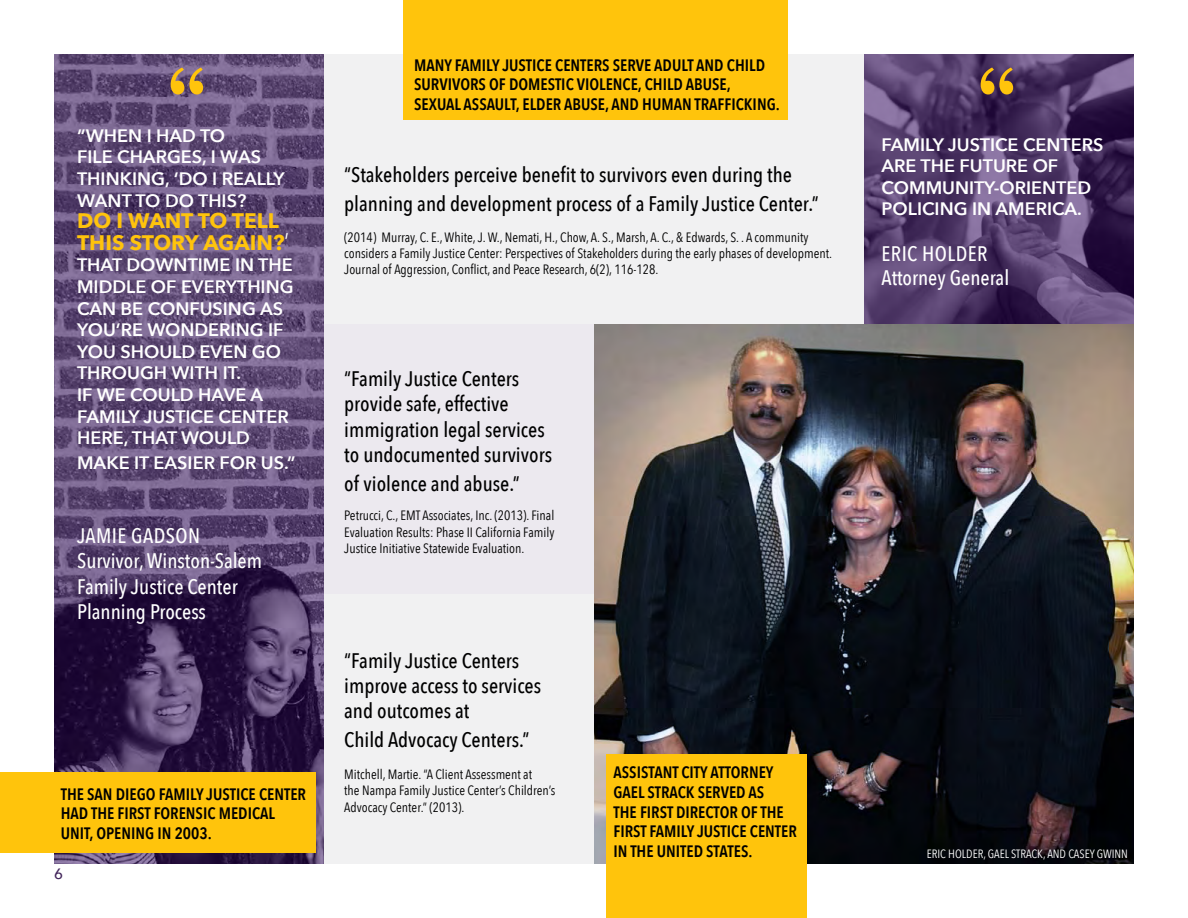
<style>
.page{position:relative;width:1188px;height:918px;background:#fff}
.page>*{position:absolute;margin:0;border:0;box-sizing:border-box;transform-origin:0 0}
.t1{font:500 21px/25.2px "Avenir Next Condensed";color:#000}
.t2{font:500 21px/25.2px "Avenir Next Condensed";color:#fff}
.t3{font:700 21px/21.6px "Avenir Next";color:#ffc40c}
.t4{font:600 18px/21.6px "Avenir Next";color:#fff}
.t5{font:600 16.5px/19.8px "Avenir Next Condensed";color:#000}
.t6{font:500 15px "Avenir Next";color:#42255b}
.t7{font:13.5px/16.2px "Avenir Next Condensed";color:#000}
.t8{font:12px "Avenir Next Condensed";color:#fff}
.s1{font-family:"Avenir Next Condensed";font-weight:400;font-size:24px;color:#fff}
</style>
<div class="page">
<div style="left:324px;top:54px;width:540px;height:270px;background:#f1f1f2"></div>
<div style="left:324px;top:594px;width:270px;height:270px;background:#f1f1f2"></div>
<div style="left:324px;top:324px;width:270px;height:270px;background:#ece9ef"></div>
<img style="left:54px;top:54px;width:270px;height:810px">
<img style="left:864px;top:54px;width:270px;height:270px">
<svg style="left:981px;top:68px;width:32px;height:27px"></svg>
<svg style="left:171px;top:68px;width:32px;height:27px"></svg>
<div style="left:403px;top:0;width:385px;height:120px;background:#ffc40c"></div>
<img style="left:594px;top:324px;width:540px;height:540px">
<div style="left:0;top:772px;width:315px;height:81px;background:#ffc40c"></div>
<div style="left:606px;top:755px;width:200px;height:163px;background:#ffc40c"></div>
<h2 class="t4" style="left:77px;top:124px;width:209px">“WHEN I HAD TO<br>FILE CHARGES, I WAS<br>THINKING, ‘DO I REALLY<br>WANT TO DO THIS?</h2>
<h1 class="t3" style="left:77px;top:210px;width:213px">DO I WANT TO TELL<br>THIS STORY AGAIN?<span class="s1">’</span></h1>
<h2 class="t4" style="left:77px;top:254px;width:218px">THAT DOWNTIME IN THE<br>MIDDLE OF EVERYTHING<br>CAN BE CONFUSING AS<br>YOU’RE WONDERING IF<br>YOU SHOULD EVEN GO<br>THROUGH WITH IT.<br>IF WE COULD HAVE A<br>FAMILY JUSTICE CENTER<br>HERE, THAT WOULD</h2>
<h2 class="t4" style="left:77px;top:452px;width:220px">MAKE IT EASIER FOR US.”</h2>
<h1 class="t2" style="left:77px;top:523px;width:187px">JAMIE GADSON<br>Survivor, Winston-Salem<br>Family Justice Center<br>Planning Process</h1>
<p class="t5" style="left:61px;top:783px;width:247px">THE SAN DIEGO FAMILY JUSTICE CENTER<br>HAD THE FIRST FORENSIC MEDICAL<br>UNIT, OPENING IN 2003.</p>
<p class="t6" style="left:54px;top:861px;width:10px">6</p>
<p class="t5" style="left:414px;top:54px;width:367px">MANY FAMILY JUSTICE CENTERS SERVE ADULT AND CHILD<br>SURVIVORS OF DOMESTIC VIOLENCE, CHILD ABUSE,<br>SEXUAL ASSAULT, ELDER ABUSE, AND HUMAN TRAFFICKING.</p>
<h1 class="t1" style="left:344px;top:160px;width:476px;line-height:28.8px">“Stakeholders perceive benefit to survivors even during the planning and development process of a Family Justice Center.”</h1>
<p class="t7" style="left:344px;top:228px;width:489px">(2014) Murray, C. E., White, J. W., Nemati, H., Chow, A. S., Marsh, A. C., &amp; Edwards, S. . A community considers a Family Justice Center: Perspectives of Stakeholders during the early phases of development.<br>Journal of Aggression, Conflict, and Peace Research, 6(2), 116-128.</p>
<h1 class="t1" style="left:344px;top:366px;width:209px">“Family Justice Centers provide safe, effective immigration legal services to undocumented survivors</h1>
<h1 class="t1" style="left:344px;top:471px;width:177px">of violence and abuse.”</h1>
<p class="t7" style="left:344px;top:507px;width:212px;text-align:justify">Petrucci, C., EMT Associates, Inc. (2013). Final Evaluation Results: Phase II California Family Justice Initiative Statewide Evaluation.</p>
<h1 class="t1" style="left:344px;top:647px;width:199px">“Family Justice Centers improve access to services and outcomes at</h1>
<h1 class="t1" style="left:344px;top:727px;width:187px">Child Advocacy Centers.”</h1>
<p class="t7" style="left:344px;top:766px;width:213px">Mitchell, Martie. “A Client Assessment at<br>the Nampa Family Justice Center’s Children’s<br>Advocacy Center.” (2013).</p>
<p class="t5" style="left:614px;top:762px;width:185px">ASSISTANT CITY ATTORNEY<br>GAEL STRACK SERVED AS<br>THE FIRST DIRECTOR OF THE<br>FIRST FAMILY JUSTICE CENTER<br>IN THE UNITED STATES.</p>
<h2 class="t4" style="left:882px;top:133px;width:223px">FAMILY JUSTICE CENTERS<br>ARE THE FUTURE OF<br>COMMUNITY-ORIENTED<br>POLICING IN AMERICA.</h2>
<h1 class="t2" style="left:882px;top:242px;width:129px;line-height:24px">ERIC HOLDER<br>Attorney General</h1>
<p class="t8" style="left:927px;top:843px;width:203px">ERIC HOLDER, GAEL STRACK, AND CASEY GWINN</p>
</div>
